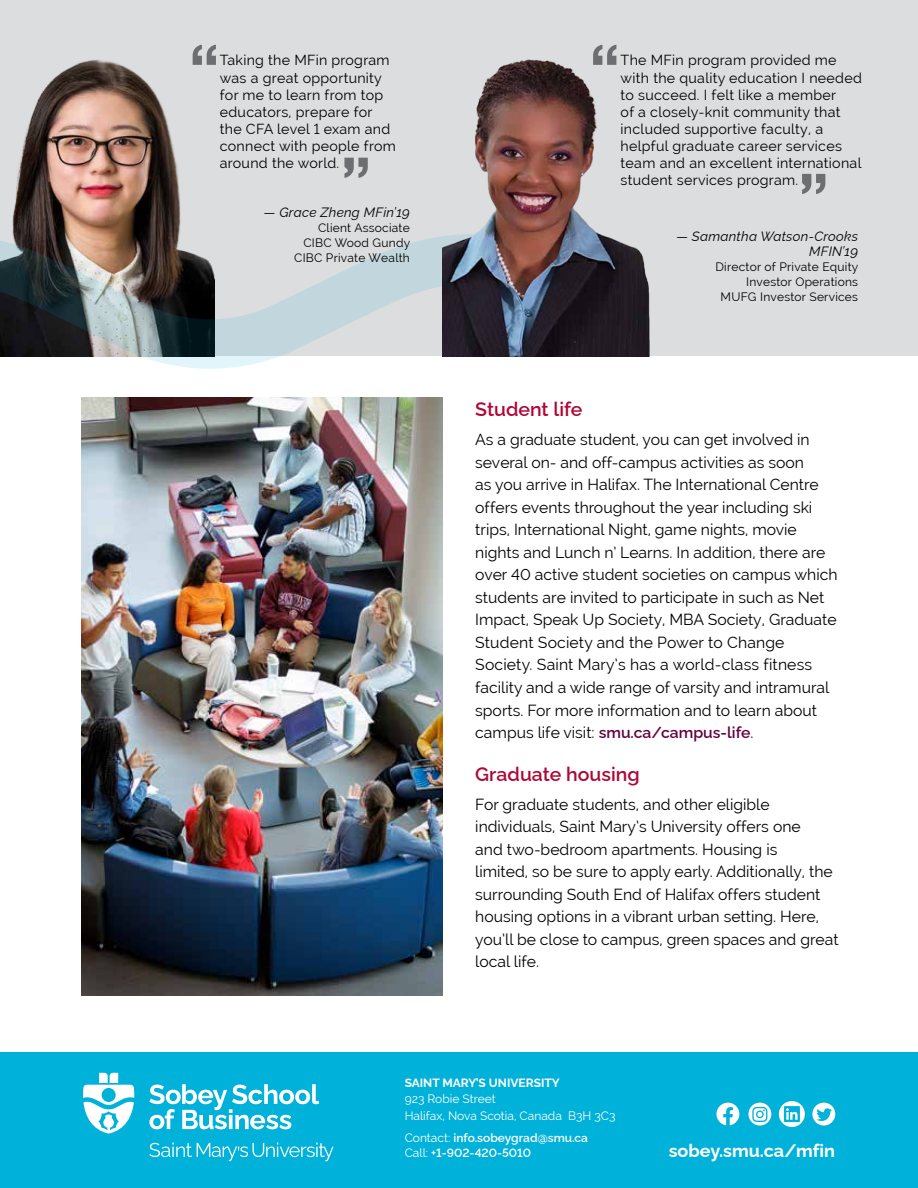
<style>
.page{position:relative;width:918px;height:1188px;background:#fff}
.page>*{position:absolute;margin:0;border:0;box-sizing:border-box;transform-origin:0 0}
.t1{font:600 19.5px "Raleway";color:#af0737}
.t2{font:700 18px "Raleway";color:#fff}
.t3{font:15.75px/22.5px "Raleway";color:#000}
.t4{font:14.25px/17.1px "Raleway";letter-spacing:.02em;color:#000}
.t5{font:italic 13.5px/15px "Raleway";letter-spacing:.02em;color:#000;text-align:right}
.t6{font:12px/15px "Raleway";letter-spacing:.02em;color:#000;text-align:right}
.t7{font:600 12px/15px "Raleway";color:#fff}
.t8{font:12px/16.5px "Raleway";color:#fff}
.t9{font:700 12px "Raleway";color:#fff}
.s1{font-weight:600;color:#630041}
.s2{font-weight:400}
</style>
<div class="page">
<div style="left:0;top:0;width:918px;height:356px;background:#dcddde"></div>
<svg style="left:193px;top:45px;width:23px;height:20px"></svg>
<img style="left:12px;top:57px;width:202px;height:177px">
<svg style="left:0;top:234px;width:516px;height:135px"></svg>
<div style="left:0;top:1053px;width:918px;height:135px;background:#00b1da"></div>
<svg style="left:779px;top:1101px;width:26px;height:26px"></svg>
<svg style="left:784px;top:1106px;width:16px;height:16px"></svg>
<svg style="left:716px;top:1103px;width:23px;height:22px"></svg>
<div style="left:812px;top:1103px;width:23px;height:23px;background:#fff;border-radius:50%"></div>
<svg style="left:816px;top:1108px;width:16px;height:13px"></svg>
<svg style="left:748px;top:1103px;width:23px;height:23px"></svg>
<svg style="left:752px;top:1107px;width:15px;height:15px"></svg>
<svg style="left:83px;top:1073px;width:51px;height:61px"></svg>
<svg style="left:149px;top:1084px;width:170px;height:45px"></svg>
<svg style="left:149px;top:1143px;width:185px;height:18px"></svg>
<img style="left:443px;top:57px;width:207px;height:299px">
<svg style="left:344px;top:158px;width:24px;height:20px"></svg>
<svg style="left:593px;top:45px;width:23px;height:20px"></svg>
<svg style="left:802px;top:174px;width:23px;height:20px"></svg>
<img style="left:82px;top:398px;width:360px;height:598px">
<p class="t4" style="left:220px;top:52px;width:178px">Taking the MFin program was a great opportunity for me to learn from top educators, prepare for the CFA level 1 exam and connect with people from around the world.</p>
<p class="t5" style="left:264px;top:203px;width:148px">― Grace Zheng MFin’19</p>
<p class="t6" style="left:294px;top:220px;width:118px">Client Associate<br>CIBC Wood Gundy<br>CIBC Private Wealth</p>
<p class="t4" style="left:621px;top:52px;width:243px">The MFin program provided me with the quality education I needed to succeed. I felt like a member<br>of a closely-knit community that included supportive faculty, a helpful graduate career services team and an excellent international student services program.</p>
<p class="t5" style="left:676px;top:227px;width:183px">― Samantha Watson-Crooks<br>MFIN’19</p>
<p class="t6" style="left:715px;top:259px;width:145px">Director of Private Equity<br>Investor Operations<br>MUFG Investor Services</p>
<p class="t1" style="left:475px;top:394px;width:109px">Student life</p>
<p class="t3" style="left:475px;top:429px;width:364px">As a graduate student, you can get involved in several on- and off-campus activities as soon<br>as you arrive in Halifax. The International Centre offers events throughout the year including ski trips, International Night, game nights, movie nights and Lunch n’ Learns. In addition, there are over 40 active student societies on campus which students are invited to participate in such as Net Impact, Speak Up Society, MBA Society, Graduate Student Society and the Power to Change Society. Saint Mary’s has a world-class fitness facility and a wide range of varsity and intramural sports. For more information and to learn about campus life visit: <span class="s1">smu.ca/campus-life</span>.</p>
<p class="t1" style="left:475px;top:758px;width:166px">Graduate housing</p>
<p class="t3" style="left:475px;top:793px;width:365px">For graduate students, and other eligible individuals, Saint Mary’s University offers one<br>and two‑bedroom apartments. Housing is<br>limited, so be sure to apply early. Additionally, the surrounding South End of Halifax offers student housing options in a vibrant urban setting. Here, you’ll be close to campus, green spaces and great local life.</p>
<p class="t9" style="left:405px;top:1073px;width:157px">SAINT MARY’S UNIVERSITY</p>
<p class="t8" style="left:405px;top:1091px;width:212px">923 Robie Street<br>Halifax, Nova Scotia, Canada B3H 3C3</p>
<p class="t7" style="left:405px;top:1129px;width:185px"><span class="s2">Contact:</span> info.sobeygrad@smu.ca<br><span class="s2">Call:</span> +1-902-420-5010</p>
<p class="t2" style="left:669px;top:1136px;width:168px">sobey.smu.ca/mfin</p>
</div>
